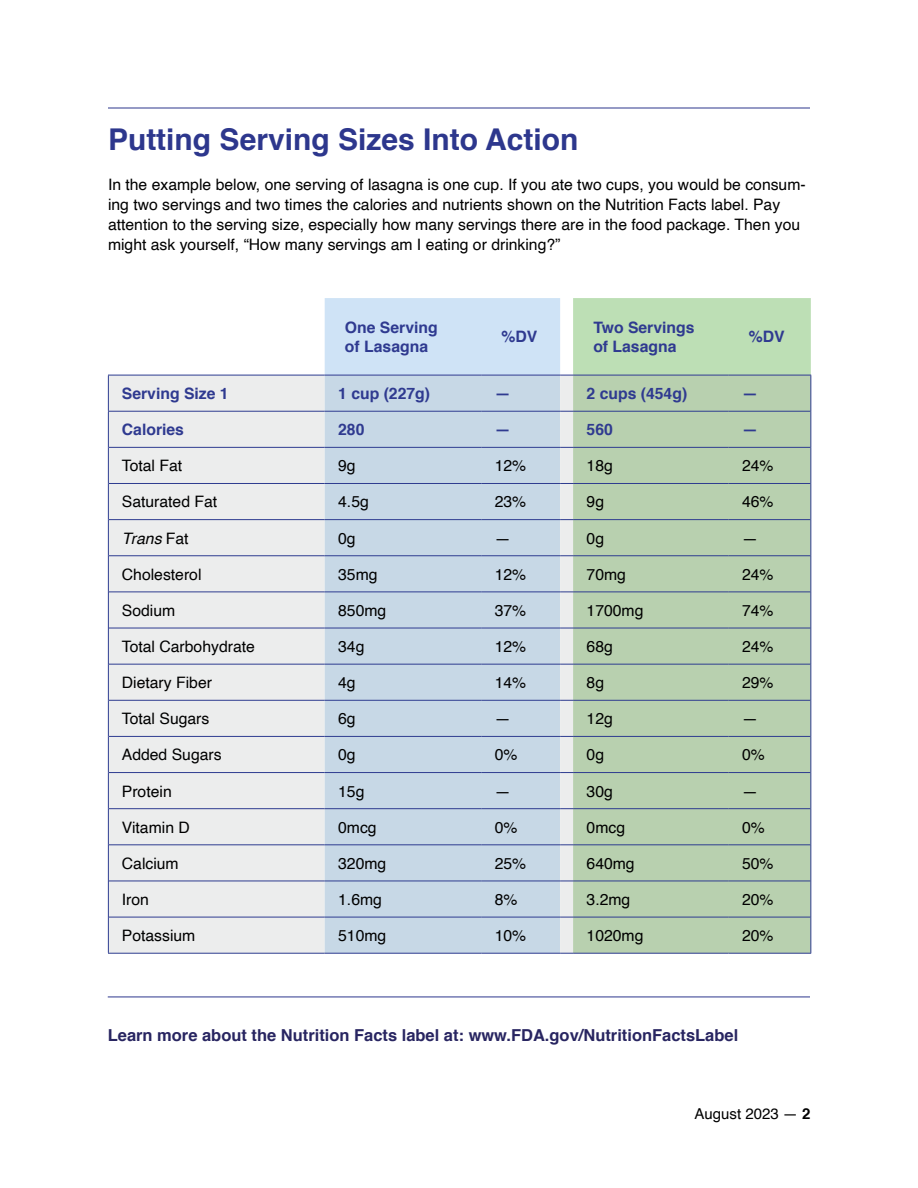
<style>
.page{position:relative;width:918px;height:1188px;background:#fff}
.page>*{position:absolute;margin:0;border:0;box-sizing:border-box;transform-origin:0 0}
.t1{font:700 30px "Helvetica";color:#2d378d}
.t2{font:700 16.5px "Helvetica";color:#282561}
.t3{font:15.75px/20px "Helvetica";color:#000101}
.t4{font:15.75px "Helvetica";color:#000}
.t5{font:700 15.75px/19.5px "Helvetica";color:#2f3a90}
.t6{font:italic 15.75px "Helvetica";color:#000}
.t7{font:15px "Helvetica";color:#000}
.s1{font-style:normal}
.s2{font-weight:700}
</style>
<div class="page">
<hr style="left:108px;top:997px;width:702px;height:1px;background:#2d378d">
<hr style="left:108px;top:108px;width:702px;height:1px;background:#2d378d">
<div style="left:109px;top:376px;width:216px;height:577px;background:#eceded"></div>
<hr style="left:109px;top:917px;width:216px;height:1px;background:#2e3c90">
<hr style="left:109px;top:881px;width:216px;height:1px;background:#2e3c90">
<hr style="left:109px;top:844px;width:216px;height:1px;background:#2e3c90">
<hr style="left:109px;top:808px;width:216px;height:1px;background:#2e3c90">
<hr style="left:109px;top:772px;width:216px;height:1px;background:#2e3c90">
<hr style="left:109px;top:736px;width:216px;height:1px;background:#2e3c90">
<hr style="left:109px;top:700px;width:216px;height:1px;background:#2e3c90">
<hr style="left:109px;top:664px;width:216px;height:1px;background:#2e3c90">
<hr style="left:109px;top:628px;width:216px;height:1px;background:#2e3c90">
<hr style="left:109px;top:592px;width:216px;height:1px;background:#2e3c90">
<hr style="left:109px;top:555px;width:216px;height:1px;background:#2e3c90">
<hr style="left:109px;top:519px;width:216px;height:1px;background:#2e3c90">
<hr style="left:109px;top:483px;width:216px;height:1px;background:#2e3c90">
<hr style="left:109px;top:447px;width:216px;height:1px;background:#2e3c90">
<hr style="left:108px;top:412px;width:1px;height:35px;background:#2e3c90">
<hr style="left:108px;top:447px;width:1px;height:36px;background:#2e3c90">
<hr style="left:108px;top:483px;width:1px;height:37px;background:#2e3c90">
<hr style="left:108px;top:520px;width:1px;height:36px;background:#2e3c90">
<hr style="left:108px;top:556px;width:1px;height:36px;background:#2e3c90">
<hr style="left:108px;top:592px;width:1px;height:36px;background:#2e3c90">
<hr style="left:108px;top:628px;width:1px;height:36px;background:#2e3c90">
<hr style="left:108px;top:664px;width:1px;height:36px;background:#2e3c90">
<hr style="left:108px;top:700px;width:1px;height:36px;background:#2e3c90">
<hr style="left:108px;top:736px;width:1px;height:37px;background:#2e3c90">
<hr style="left:108px;top:773px;width:1px;height:36px;background:#2e3c90">
<hr style="left:108px;top:809px;width:1px;height:36px;background:#2e3c90">
<hr style="left:108px;top:845px;width:1px;height:36px;background:#2e3c90">
<hr style="left:108px;top:881px;width:1px;height:36px;background:#2e3c90">
<hr style="left:108px;top:917px;width:1px;height:36px;background:#2e3c90">
<hr style="left:108px;top:953px;width:217px;height:1px;background:#2e3c90">
<svg style="left:325px;top:298px;width:486px;height:656px;background:#bdd2cb"></svg>
<hr style="left:573px;top:953px;width:156px;height:1px;background:#2e3c90">
<hr style="left:729px;top:953px;width:82px;height:1px;background:#2e3c90">
<hr style="left:108px;top:375px;width:1px;height:36px;background:#2e3c90">
<hr style="left:108px;top:411px;width:217px;height:1px;background:#2e3c90">
<hr style="left:108px;top:375px;width:217px;height:1px;background:#2e3c90">
<p class="t1" style="left:108px;top:115px;width:472px">Putting Serving Sizes Into Action</p>
<p class="t3" style="left:108px;top:175px;width:699px">In the example below, one serving of lasagna is one cup. If you ate two cups, you would be consum&shy;ing two servings and two times the calories and nutrients shown on the Nutrition Facts label. Pay attention to the serving size, especially how many servings there are in the food package. Then you might ask yourself, “How many servings am I eating or drinking?”</p>
<p class="t5" style="left:345px;top:318px;width:94px">One Serving of Lasagna</p>
<p class="t5" style="left:502px;top:327px;width:37px">%DV</p>
<p class="t5" style="left:593px;top:318px;width:103px">Two Servings of Lasagna</p>
<p class="t5" style="left:749px;top:327px;width:37px">%DV</p>
<p class="t5" style="left:122px;top:384px;width:108px">Serving Size 1</p>
<p class="t5" style="left:338px;top:384px;width:93px">1 cup (227g)</p>
<p class="t5" style="left:495px;top:384px;width:17px">—</p>
<p class="t5" style="left:587px;top:384px;width:102px">2 cups (454g)</p>
<p class="t5" style="left:742px;top:384px;width:17px">—</p>
<p class="t5" style="left:122px;top:420px;width:64px">Calories</p>
<p class="t5" style="left:338px;top:420px;width:28px">280</p>
<p class="t5" style="left:495px;top:420px;width:17px">—</p>
<p class="t5" style="left:587px;top:420px;width:28px">560</p>
<p class="t5" style="left:742px;top:420px;width:17px">—</p>
<p class="t4" style="left:122px;top:454px;width:62px">Total Fat</p>
<p class="t4" style="left:338px;top:454px;width:19px">9g</p>
<p class="t4" style="left:495px;top:454px;width:33px">12%</p>
<p class="t4" style="left:587px;top:454px;width:28px">18g</p>
<p class="t4" style="left:742px;top:454px;width:33px">24%</p>
<p class="t4" style="left:122px;top:490px;width:97px">Saturated Fat</p>
<p class="t4" style="left:338px;top:490px;width:32px">4.5g</p>
<p class="t4" style="left:495px;top:490px;width:33px">23%</p>
<p class="t4" style="left:587px;top:490px;width:19px">9g</p>
<p class="t4" style="left:742px;top:490px;width:33px">46%</p>
<p class="t6" style="left:122px;top:526px;width:68px">Trans <span class="s1">Fat</span></p>
<p class="t4" style="left:338px;top:526px;width:19px">0g</p>
<p class="t4" style="left:495px;top:526px;width:17px">—</p>
<p class="t4" style="left:587px;top:526px;width:19px">0g</p>
<p class="t4" style="left:742px;top:526px;width:17px">—</p>
<p class="t4" style="left:122px;top:562px;width:81px">Cholesterol</p>
<p class="t4" style="left:338px;top:562px;width:41px">35mg</p>
<p class="t4" style="left:495px;top:562px;width:33px">12%</p>
<p class="t4" style="left:587px;top:562px;width:41px">70mg</p>
<p class="t4" style="left:742px;top:562px;width:33px">24%</p>
<p class="t4" style="left:122px;top:598px;width:55px">Sodium</p>
<p class="t4" style="left:338px;top:598px;width:50px">850mg</p>
<p class="t4" style="left:495px;top:598px;width:33px">37%</p>
<p class="t4" style="left:587px;top:598px;width:58px">1700mg</p>
<p class="t4" style="left:742px;top:598px;width:33px">74%</p>
<p class="t4" style="left:122px;top:634px;width:135px">Total Carbohydrate</p>
<p class="t4" style="left:338px;top:634px;width:28px">34g</p>
<p class="t4" style="left:495px;top:634px;width:33px">12%</p>
<p class="t4" style="left:587px;top:634px;width:28px">68g</p>
<p class="t4" style="left:742px;top:634px;width:33px">24%</p>
<p class="t4" style="left:122px;top:670px;width:92px">Dietary Fiber</p>
<p class="t4" style="left:338px;top:670px;width:19px">4g</p>
<p class="t4" style="left:495px;top:670px;width:33px">14%</p>
<p class="t4" style="left:587px;top:670px;width:19px">8g</p>
<p class="t4" style="left:742px;top:670px;width:33px">29%</p>
<p class="t4" style="left:122px;top:707px;width:89px">Total Sugars</p>
<p class="t4" style="left:338px;top:707px;width:19px">6g</p>
<p class="t4" style="left:495px;top:707px;width:17px">—</p>
<p class="t4" style="left:587px;top:707px;width:28px">12g</p>
<p class="t4" style="left:742px;top:707px;width:17px">—</p>
<p class="t4" style="left:122px;top:743px;width:101px">Added Sugars</p>
<p class="t4" style="left:338px;top:743px;width:19px">0g</p>
<p class="t4" style="left:495px;top:743px;width:24px">0%</p>
<p class="t4" style="left:587px;top:743px;width:19px">0g</p>
<p class="t4" style="left:742px;top:743px;width:24px">0%</p>
<p class="t4" style="left:122px;top:779px;width:51px">Protein</p>
<p class="t4" style="left:338px;top:779px;width:28px">15g</p>
<p class="t4" style="left:495px;top:779px;width:17px">—</p>
<p class="t4" style="left:587px;top:779px;width:28px">30g</p>
<p class="t4" style="left:742px;top:779px;width:17px">—</p>
<p class="t4" style="left:122px;top:815px;width:69px">Vitamin D</p>
<p class="t4" style="left:338px;top:815px;width:40px">0mcg</p>
<p class="t4" style="left:495px;top:815px;width:24px">0%</p>
<p class="t4" style="left:587px;top:815px;width:40px">0mcg</p>
<p class="t4" style="left:742px;top:815px;width:24px">0%</p>
<p class="t4" style="left:122px;top:851px;width:58px">Calcium</p>
<p class="t4" style="left:338px;top:851px;width:50px">320mg</p>
<p class="t4" style="left:495px;top:851px;width:33px">25%</p>
<p class="t4" style="left:587px;top:851px;width:50px">640mg</p>
<p class="t4" style="left:742px;top:851px;width:33px">50%</p>
<p class="t4" style="left:122px;top:887px;width:29px">Iron</p>
<p class="t4" style="left:338px;top:887px;width:45px">1.6mg</p>
<p class="t4" style="left:495px;top:887px;width:24px">8%</p>
<p class="t4" style="left:587px;top:887px;width:45px">3.2mg</p>
<p class="t4" style="left:742px;top:887px;width:33px">20%</p>
<p class="t4" style="left:122px;top:923px;width:75px">Potassium</p>
<p class="t4" style="left:338px;top:923px;width:50px">510mg</p>
<p class="t4" style="left:495px;top:923px;width:33px">10%</p>
<p class="t4" style="left:587px;top:923px;width:58px">1020mg</p>
<p class="t4" style="left:742px;top:923px;width:33px">20%</p>
<p class="t2" style="left:108px;top:1022px;width:632px">Learn more about the Nutrition Facts label at: www.FDA.gov/NutritionFactsLabel</p>
<p class="t7" style="left:695px;top:1102px;width:117px">August 2023 — <span class="s2">2</span></p>
</div>
